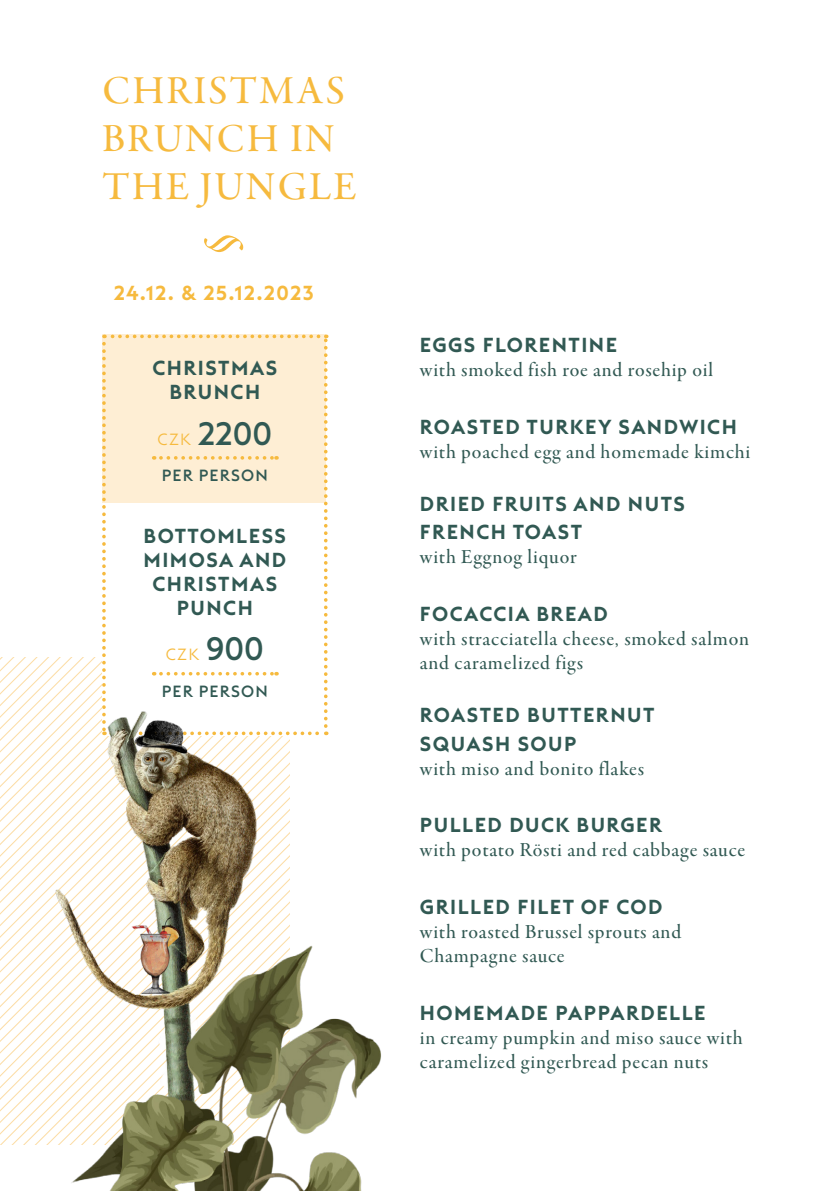
<style>
.page{position:relative;width:840px;height:1191px;background:#fff}
.page>*{position:absolute;margin:0;border:0;box-sizing:border-box;transform-origin:0 0}
.t1{font:40px/48px "Garamond Premr Pro Med Subh";letter-spacing:.065em;color:#f6ba3e}
.t2{font:500 32px "Euclid Triangle";color:#315953}
.t3{font:20px/24px "Garamond Premr Pro Med Subh";letter-spacing:.04em;color:#315953}
.t4{font:600 20px/24px "Euclid Triangle";letter-spacing:.075em;color:#315953}
.t5{font:600 20px "Euclid Triangle";letter-spacing:.075em;color:#f6ba3e}
.t6{font:500 16px "Euclid Triangle";letter-spacing:.075em;color:#315953}
.t7{font:300 16px "Euclid Triangle";color:#f6ba3e}
.s1{font-weight:300;font-size:16px;color:#f6ba3e}
.s2{font-weight:500;font-size:32px;color:#315953}
</style>
<div class="page">
<svg style="left:204px;top:235px;width:39px;height:17px"></svg>
<svg style="left:0;top:657px;width:27px;height:487px"></svg>
<img style="left:27px;top:636px;width:354px;height:555px">
<svg style="left:102px;top:334px;width:225px;height:401px"></svg>
<h1 class="t1" style="left:102px;top:68px;width:255px">CHRISTMAS<br>BRUNCH IN<br>THE JUNGLE</h1>
<p class="t5" style="left:114px;top:280px;width:201px">24.12. &amp; 25.12.2023</p>
<p class="t4" style="left:152px;top:357px;width:126px;text-align:center">CHRISTMAS<br>BRUNCH</p>
<h2 class="t2" style="left:157px;top:413px;width:116px"><span class="s1">CZK</span> 2200</h2>
<p class="t6" style="left:162px;top:465px;width:108px">PER PERSON</p>
<p class="t4" style="left:143px;top:524px;width:144px;text-align:center">BOTTOMLESS<br>MIMOSA AND<br>CHRISTMAS<br>PUNCH</p>
<p class="t7" style="left:166px;top:644px;width:99px">CZK <span class="s2">900</span></p>
<p class="t6" style="left:162px;top:681px;width:108px">PER PERSON</p>
<p class="t4" style="left:420px;top:333px;width:198px">EGGS FLORENTINE</p>
<p class="t3" style="left:420px;top:359px;width:294px">with smoked fish roe and rosehip oil</p>
<p class="t4" style="left:420px;top:415px;width:318px">ROASTED TURKEY SANDWICH</p>
<p class="t3" style="left:420px;top:440px;width:331px">with poached egg and homemade kimchi</p>
<p class="t4" style="left:420px;top:489px;width:266px;line-height:28.8px">DRIED FRUITS AND NUTS<br>FRENCH TOAST</p>
<p class="t3" style="left:420px;top:546px;width:158px">with Eggnog liquor</p>
<p class="t4" style="left:420px;top:602px;width:189px">FOCACCIA BREAD</p>
<p class="t3" style="left:420px;top:628px;width:330px">with stracciatella cheese, smoked salmon and caramelized figs</p>
<p class="t4" style="left:420px;top:701px;width:236px;line-height:28.8px">ROASTED BUTTERNUT<br>SQUASH SOUP</p>
<p class="t3" style="left:420px;top:757px;width:225px">with miso and bonito flakes</p>
<p class="t4" style="left:420px;top:813px;width:243px">PULLED DUCK BURGER</p>
<p class="t3" style="left:420px;top:839px;width:326px">with potato Rösti and red cabbage sauce</p>
<p class="t4" style="left:420px;top:895px;width:244px">GRILLED FILET OF COD</p>
<p class="t3" style="left:420px;top:920px;width:262px">with roasted Brussel sprouts and<br>Champagne sauce</p>
<p class="t4" style="left:420px;top:1001px;width:287px">HOMEMADE PAPPARDELLE</p>
<p class="t3" style="left:420px;top:1026px;width:324px">in creamy pumpkin and miso sauce with caramelized gingerbread pecan nuts</p>
</div>
